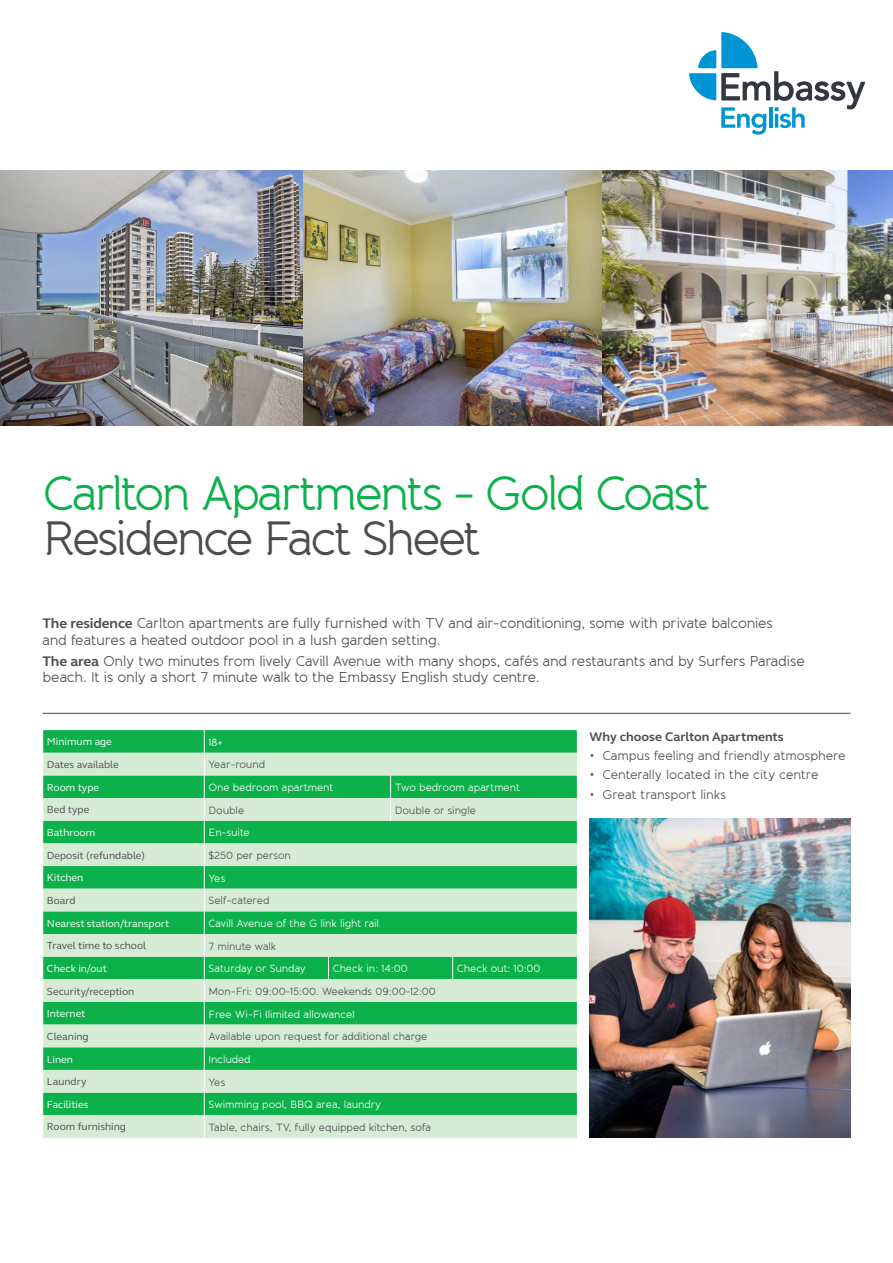
<style>
.page{position:relative;width:893px;height:1263px;background:#fff}
.page>*{position:absolute;margin:0;border:0;box-sizing:border-box;transform-origin:0 0}
.t1{font:48px "Banda";letter-spacing:-.06em;color:#0db14b}
.t2{font:48px "Banda";letter-spacing:-.065em;color:#4d4d4f}
.t3{font:14.25px/16.5px "Banda";letter-spacing:-.02em;color:#4d4d4f}
.t4{font:12.75px "Banda";letter-spacing:-.01em;color:#4d4d4f}
.t5{font:700 12.75px "FS Elliot";color:#4d4d4f}
.t6{font:10.5px "Banda";letter-spacing:-.015em;color:#fff}
.t7{font:10.5px "Banda";letter-spacing:-.01em;color:#4d4d4f}
.t8{font:10.5px "FS Elliot";color:#4d4d4f}
.t9{font:10.5px "FS Elliot";color:#fff}
.t10{font:10.5px "Banda";letter-spacing:-.03em;color:#4d4d4f}
.s1{font-family:"FS Elliot";font-weight:700}
</style>
<div class="page">
<svg style="left:43px;top:730px;width:534px;height:23px;background:#12b24e"></svg>
<svg style="left:43px;top:753px;width:534px;height:385px;background:#79d094"></svg>
<svg style="left:42px;top:730px;width:1px;height:385px"></svg>
<svg style="left:390px;top:775px;width:1px;height:46px"></svg>
<svg style="left:328px;top:957px;width:1px;height:22px"></svg>
<svg style="left:452px;top:957px;width:1px;height:22px"></svg>
<svg style="left:204px;top:730px;width:1px;height:408px"></svg>
<img style="left:308px;top:170px;width:585px;height:255px">
<img style="left:0;top:170px;width:308px;height:255px">
<img style="left:590px;top:819px;width:260px;height:319px">
<hr style="left:43px;top:713px;width:807px;height:1px;background:#4d4d4f">
<svg style="left:689px;top:73px;width:27px;height:27px"></svg>
<svg style="left:698px;top:50px;width:18px;height:18px"></svg>
<svg style="left:721px;top:32px;width:37px;height:36px"></svg>
<svg style="left:721px;top:71px;width:144px;height:64px"></svg>
<h1 class="t1" style="left:43px;top:464px;width:669px">Carlton Apartments - Gold Coast</h1>
<h1 class="t2" style="left:43px;top:509px;width:440px">Residence Fact Sheet</h1>
<p class="t3" style="left:43px;top:615px;width:732px"><span class="s1">The residence</span> Carlton apartments are fully furnished with TV and air-conditioning, some with private balconies and features a heated outdoor pool in a lush garden setting.</p>
<p class="t3" style="left:43px;top:652px;width:764px"><span class="s1">The area</span> Only two minutes from lively Cavill Avenue with many shops, cafés and restaurants and by Surfers Paradise beach. It is only a short 7 minute walk to the Embassy English study centre.</p>
<p class="t9" style="left:47px;top:735px;width:66px">Minimum age</p>
<p class="t6" style="left:209px;top:736px;width:15px">18+</p>
<p class="t8" style="left:47px;top:757px;width:73px">Dates available</p>
<p class="t7" style="left:209px;top:758px;width:58px">Year-round</p>
<p class="t9" style="left:47px;top:780px;width:54px">Room type</p>
<p class="t6" style="left:209px;top:781px;width:126px">One bedroom apartment</p>
<p class="t6" style="left:395px;top:781px;width:127px">Two bedroom apartment</p>
<p class="t8" style="left:47px;top:803px;width:44px">Bed type</p>
<p class="t7" style="left:209px;top:804px;width:37px">Double</p>
<p class="t7" style="left:395px;top:804px;width:83px">Double or single</p>
<p class="t9" style="left:47px;top:825px;width:50px">Bathroom</p>
<p class="t6" style="left:209px;top:826px;width:43px">En-suite</p>
<p class="t8" style="left:47px;top:848px;width:100px">Deposit (refundable)</p>
<p class="t7" style="left:209px;top:849px;width:84px">$250 per person</p>
<p class="t9" style="left:47px;top:871px;width:38px">Kitchen</p>
<p class="t6" style="left:209px;top:872px;width:18px">Yes</p>
<p class="t8" style="left:47px;top:893px;width:30px">Board</p>
<p class="t7" style="left:209px;top:894px;width:63px">Self-catered</p>
<p class="t9" style="left:47px;top:916px;width:124px">Nearest station/transport</p>
<p class="t6" style="left:209px;top:917px;width:172px">Cavill Avenue of the G link light rail</p>
<p class="t8" style="left:47px;top:939px;width:101px">Travel time to school</p>
<p class="t10" style="left:209px;top:939px;width:69px">7 minute walk</p>
<p class="t9" style="left:47px;top:961px;width:61px">Check in/out</p>
<p class="t6" style="left:209px;top:962px;width:99px">Saturday or Sunday</p>
<p class="t6" style="left:333px;top:962px;width:77px">Check in: 14:00</p>
<p class="t6" style="left:457px;top:962px;width:85px">Check out: 10:00</p>
<p class="t8" style="left:47px;top:984px;width:89px">Security/reception</p>
<p class="t7" style="left:209px;top:985px;width:229px">Mon-Fri: 09:00-15:00. Weekends 09:00-12:00</p>
<p class="t9" style="left:47px;top:1006px;width:40px">Internet</p>
<p class="t6" style="left:209px;top:1007px;width:148px">Free Wi-Fi (limited allowance)</p>
<p class="t8" style="left:47px;top:1029px;width:43px">Cleaning</p>
<p class="t7" style="left:209px;top:1030px;width:220px">Available upon request for additional charge</p>
<p class="t9" style="left:47px;top:1052px;width:27px">Linen</p>
<p class="t6" style="left:209px;top:1053px;width:44px">Included</p>
<p class="t8" style="left:47px;top:1074px;width:41px">Laundry</p>
<p class="t7" style="left:209px;top:1075px;width:18px">Yes</p>
<p class="t9" style="left:47px;top:1097px;width:43px">Facilities</p>
<p class="t6" style="left:209px;top:1098px;width:174px">Swimming pool, BBQ area, laundry</p>
<p class="t8" style="left:47px;top:1120px;width:80px">Room furnishing</p>
<p class="t7" style="left:209px;top:1121px;width:224px">Table, chairs, TV, fully equipped kitchen, sofa</p>
<p class="t5" style="left:590px;top:728px;width:196px">Why choose Carlton Apartments</p>
<p class="t4" style="left:590px;top:748px;width:258px">• Campus feeling and friendly atmosphere</p>
<p class="t4" style="left:590px;top:767px;width:230px">• Centerally located in the city centre</p>
<p class="t4" style="left:590px;top:786px;width:138px">• Great transport links</p>
</div>
